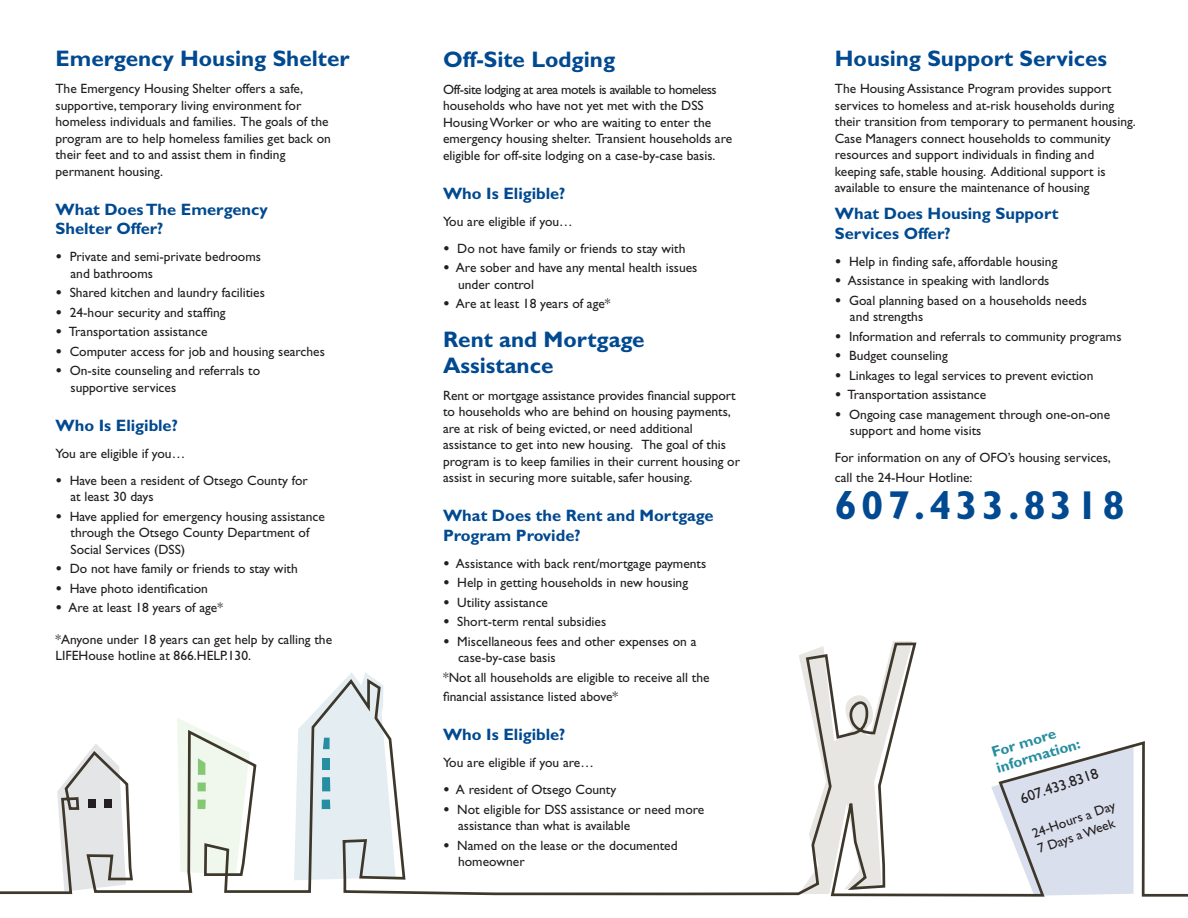
<style>
.page{position:relative;width:1188px;height:918px;background:#fff}
.page>*{position:absolute;margin:0;border:0;box-sizing:border-box;transform-origin:0 0}
.t1{font:700 40.5px "Gill Sans";letter-spacing:.1em;color:#014990}
.t2{font:700 22.5px/25.5px "Gill Sans";color:#014990}
.t3{font:700 16.5px/19.5px "Gill Sans";color:#014990}
.t4{font:700 15px/16.5px "Gill Sans";color:#278da1}
.t5{font:15px "Gill Sans";color:#231f20}
.t6{font:13.5px/16.5px "Gill Sans";color:#231f20}
.s1{font-weight:800}
</style>
<div class="page">
<svg style="left:0;top:641px;width:1188px;height:256px"></svg>
<h2 class="t2" style="left:56px;top:46px;width:296px">Emergency Housing Shelter</h2>
<p class="t6" style="left:56px;top:81px;width:277px">The Emergency Housing Shelter offers a safe, supportive, temporary living environment for homeless individuals and families. The goals of the program are to help homeless families get back on their feet and to and assist them in finding permanent housing.</p>
<p class="t3" style="left:56px;top:199px;width:214px">What Does The Emergency<br>Shelter Offer?</p>
<p class="t6" style="left:71px;top:249px;width:192px;text-indent:-15px"><span class="s1">•</span> Private and semi-private bedrooms and bathrooms</p>
<p class="t6" style="left:56px;top:285px;width:211px"><span class="s1">•</span> Shared kitchen and laundry facilities</p>
<p class="t6" style="left:56px;top:304px;width:172px"><span class="s1">•</span> 24-hour security and staffing</p>
<p class="t6" style="left:56px;top:324px;width:154px"><span class="s1">•</span> Transportation assistance</p>
<p class="t6" style="left:56px;top:343px;width:271px"><span class="s1">•</span> Computer access for job and housing searches</p>
<p class="t6" style="left:71px;top:363px;width:191px;text-indent:-15px"><span class="s1">•</span> On-site counseling and referrals to supportive services</p>
<p class="t3" style="left:56px;top:415px;width:124px">Who Is Eligible?</p>
<p class="t6" style="left:56px;top:445px;width:131px">You are eligible if you…</p>
<p class="t6" style="left:71px;top:472px;width:239px;text-indent:-15px"><span class="s1">•</span> Have been a resident of Otsego County for at least 30 days</p>
<p class="t6" style="left:71px;top:508px;width:256px;text-indent:-15px"><span class="s1">•</span> Have applied for emergency housing assistance through the Otsego County Department of<br>Social Services (DSS)</p>
<p class="t6" style="left:56px;top:561px;width:244px"><span class="s1">•</span> Do not have family or friends to stay with</p>
<p class="t6" style="left:56px;top:580px;width:154px"><span class="s1">•</span> Have photo identification</p>
<p class="t6" style="left:56px;top:600px;width:169px"><span class="s1">•</span> Are at least 18 years of age*</p>
<p class="t6" style="left:56px;top:631px;width:278px">*Anyone under 18 years can get help by calling the<br>LIFEHouse hotline at 866.HELP.130.</p>
<h2 class="t2" style="left:443px;top:46px;width:174px">Off-Site Lodging</h2>
<p class="t6" style="left:443px;top:81px;width:291px">Off-site lodging at area motels is available to homeless households who have not yet met with the DSS Housing Worker or who are waiting to enter the emergency housing shelter. Transient households are eligible for off-site lodging on a case-by-case basis.</p>
<p class="t3" style="left:443px;top:183px;width:124px">Who Is Eligible?</p>
<p class="t6" style="left:443px;top:213px;width:131px">You are eligible if you…</p>
<p class="t6" style="left:443px;top:240px;width:244px"><span class="s1">•</span> Do not have family or friends to stay with</p>
<p class="t6" style="left:458px;top:259px;width:241px;text-indent:-15px"><span class="s1">•</span> Are sober and have any mental health issues under control</p>
<p class="t6" style="left:443px;top:295px;width:169px"><span class="s1">•</span> Are at least 18 years of age*</p>
<h2 class="t2" style="left:443px;top:327px;width:203px">Rent and Mortgage<br>Assistance</h2>
<p class="t6" style="left:443px;top:387px;width:299px">Rent or mortgage assistance provides financial support to households who are behind on housing payments, are at risk of being evicted, or need additional assistance to get into new housing. The goal of this program is to keep families in their current housing or assist in securing more suitable, safer housing.</p>
<p class="t3" style="left:443px;top:506px;width:272px">What Does the Rent and Mortgage<br>Program Provide?</p>
<p class="t6" style="left:443px;top:555px;width:265px"><span class="s1">•</span> Assistance with back rent/mortgage payments</p>
<p class="t6" style="left:443px;top:574px;width:247px"><span class="s1">•</span> Help in getting households in new housing</p>
<p class="t6" style="left:443px;top:594px;width:107px"><span class="s1">•</span> Utility assistance</p>
<p class="t6" style="left:443px;top:613px;width:165px"><span class="s1">•</span> Short-term rental subsidies</p>
<p class="t6" style="left:458px;top:633px;width:240px;text-indent:-15px"><span class="s1">•</span> Miscellaneous fees and other expenses on a case-by-case basis</p>
<p class="t6" style="left:443px;top:667px;width:268px;line-height:19.5px">*Not all households are eligible to receive all the financial assistance listed above*</p>
<p class="t3" style="left:443px;top:725px;width:124px">Who Is Eligible?</p>
<p class="t6" style="left:443px;top:754px;width:152px">You are eligible if you are…</p>
<p class="t6" style="left:443px;top:781px;width:175px"><span class="s1">•</span> A resident of Otsego County</p>
<p class="t6" style="left:458px;top:801px;width:248px;text-indent:-15px"><span class="s1">•</span> Not eligible for DSS assistance or need more assistance than what is available</p>
<p class="t6" style="left:458px;top:837px;width:221px;text-indent:-15px"><span class="s1">•</span> Named on the lease or the documented homeowner</p>
<h2 class="t2" style="left:835px;top:46px;width:274px">Housing Support Services</h2>
<p class="t6" style="left:835px;top:81px;width:303px">The Housing Assistance Program provides support services to homeless and at-risk households during their transition from temporary to permanent housing.<br>Case Managers connect households to community resources and support individuals in finding and keeping safe, stable housing. Additional support is available to ensure the maintenance of housing</p>
<p class="t3" style="left:835px;top:204px;width:225px">What Does Housing Support<br>Services Offer?</p>
<p class="t6" style="left:835px;top:253px;width:224px"><span class="s1">•</span> Help in finding safe, affordable housing</p>
<p class="t6" style="left:835px;top:273px;width:216px"><span class="s1">•</span> Assistance in speaking with landlords</p>
<p class="t6" style="left:850px;top:292px;width:239px;text-indent:-15px"><span class="s1">•</span> Goal planning based on a households needs and strengths</p>
<p class="t6" style="left:835px;top:328px;width:288px"><span class="s1">•</span> Information and referrals to community programs</p>
<p class="t6" style="left:835px;top:348px;width:114px"><span class="s1">•</span> Budget counseling</p>
<p class="t6" style="left:835px;top:367px;width:260px"><span class="s1">•</span> Linkages to legal services to prevent eviction</p>
<p class="t6" style="left:835px;top:387px;width:153px"><span class="s1">•</span> Transportation assistance</p>
<p class="t6" style="left:850px;top:406px;width:262px;text-indent:-15px"><span class="s1">•</span> Ongoing case management through one-on-one support and home visits</p>
<p class="t6" style="left:835px;top:448px;width:278px;line-height:19.5px">For information on any of OFO’s housing services, call the 24-Hour Hotline:</p>
<h1 class="t1" style="left:835px;top:482px;width:292px">607.433.8318</h1>
<p class="t4" style="left:990px;top:745px;width:89px;rotate:-17deg">For more information:</p>
<p class="t5" style="left:1018px;top:791px;width:83px;rotate:-19deg">607.433.8318</p>
<p class="t6" style="left:1030px;top:826px;width:88px;rotate:-19deg">24-Hours a Day<br>7 Days a Week</p>
</div>
